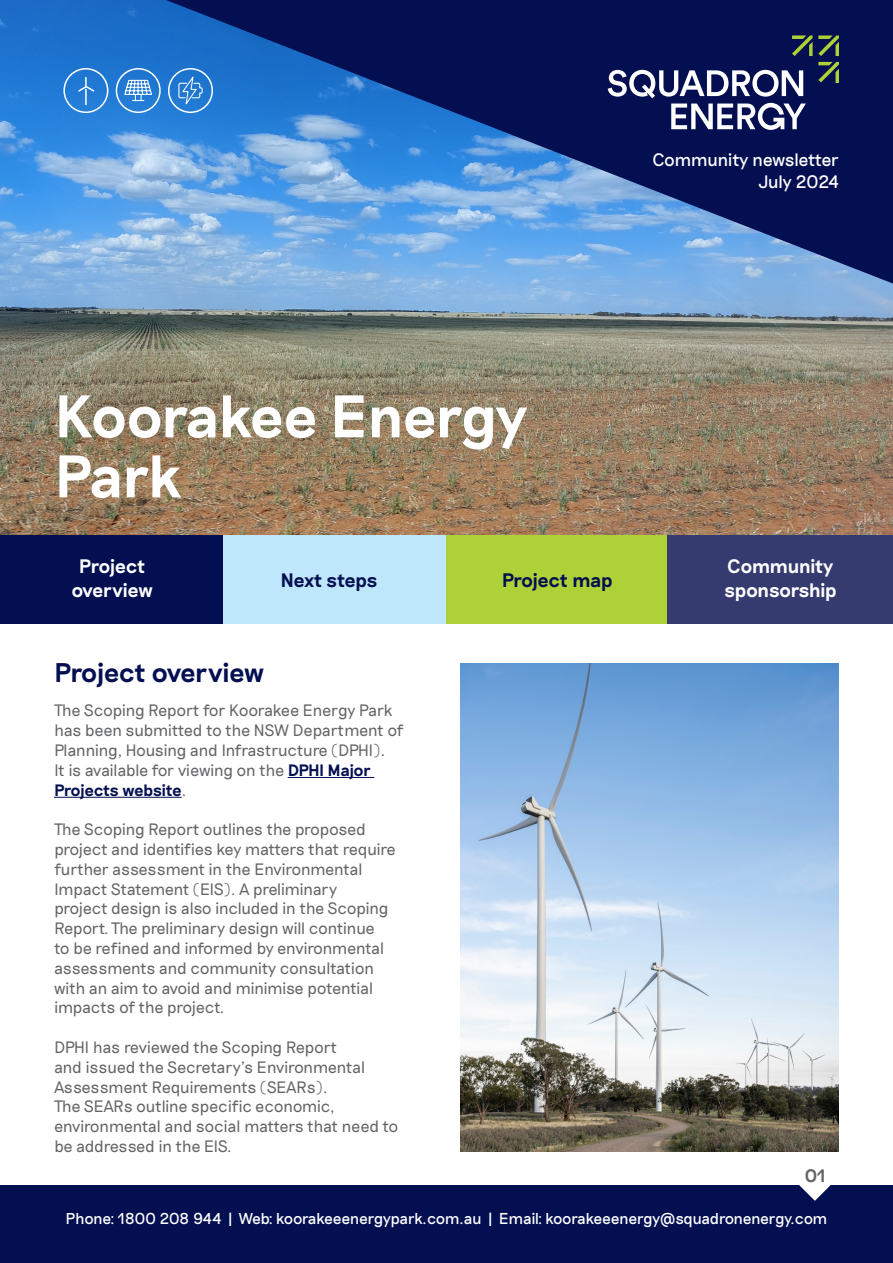
<style>
.page{position:relative;width:893px;height:1263px;background:#fff}
.page>*{position:absolute;margin:0;border:0;box-sizing:border-box;transform-origin:0 0}
.t1{font:600 60px/60px "Riposte";letter-spacing:-.045em;color:#fff}
.t2{font:600 27px "Riposte";letter-spacing:-.035em;color:#030f50}
.t3{font:600 19.5px/23.4px "Riposte";letter-spacing:-.045em;color:#fff;text-align:center}
.t4{font:600 19.5px "Riposte";letter-spacing:-.035em;color:#030f50}
.t5{font:18px/21.6px "Riposte";letter-spacing:-.04em;color:#fff;text-align:right}
.t6{font:600 18px "Riposte";color:#636466}
.t7{font:300 16.5px/19.8px "Riposte";letter-spacing:-.04em;color:#636466}
.t8{font:15.75px "Riposte";letter-spacing:-.04em;color:#fff}
.s1{font-weight:600;color:#030f50}
</style>
<div class="page">
<div style="left:0;top:1186px;width:893px;height:77px;background:#030f50"></div>
<svg style="left:785px;top:1185px;width:60px;height:16px"></svg>
<img style="left:0;top:0;width:893px;height:535px">
<svg style="left:166px;top:0;width:727px;height:284px"></svg>
<svg style="left:792px;top:35px;width:47px;height:21px"></svg>
<svg style="left:818px;top:62px;width:21px;height:21px"></svg>
<svg style="left:608px;top:70px;width:198px;height:60px"></svg>
<div style="left:0;top:535px;width:223px;height:88px;background:#030f50"></div>
<div style="left:223px;top:535px;width:224px;height:88px;background:#bee7fb"></div>
<div style="left:447px;top:535px;width:222px;height:88px;background:#add136"></div>
<div style="left:668px;top:535px;width:225px;height:88px;background:#353a6f"></div>
<hr style="left:288px;top:777px;width:86px;height:1px;background:#030f50">
<hr style="left:54px;top:797px;width:128px;height:1px;background:#030f50">
<div style="left:63px;top:68px;width:45px;height:45px;border:2px solid #fff;border-radius:50%"></div>
<svg style="left:76px;top:77px;width:20px;height:28px"></svg>
<div style="left:116px;top:68px;width:45px;height:45px;border:2px solid #fff;border-radius:50%"></div>
<div style="left:168px;top:68px;width:45px;height:45px;border:2px solid #fff;border-radius:50%"></div>
<svg style="left:124px;top:79px;width:29px;height:23px"></svg>
<svg style="left:178px;top:76px;width:25px;height:32px"></svg>
<img style="left:461px;top:663px;width:378px;height:489px">
<p class="t5" style="left:652px;top:150px;width:188px">Community newsletter<br>July 2024</p>
<h1 class="t1" style="left:54px;top:389px;width:475px">Koorakee Energy<br>Park</h1>
<p class="t3" style="left:71px;top:555px;width:83px">Project overview</p>
<p class="t4" style="left:281px;top:569px;width:99px">Next steps</p>
<p class="t4" style="left:502px;top:569px;width:113px">Project map</p>
<h2 class="t2" style="left:54px;top:657px;width:212px">Project overview</h2>
<p class="t7" style="left:54px;top:701px;width:351px">The Scoping Report for Koorakee Energy Park has been submitted to the NSW Department of Planning, Housing and Infrastructure (DPHI).<br>It is available for viewing on the <span class="s1">DPHI Major Projects website</span>.</p>
<p class="t7" style="left:54px;top:820px;width:343px">The Scoping Report outlines the proposed project and identifies key matters that require further assessment in the Environmental Impact Statement (EIS). A preliminary<br>project design is also included in the Scoping Report. The preliminary design will continue<br>to be refined and informed by environmental assessments and community consultation with an aim to avoid and minimise potential impacts of the project.</p>
<p class="t7" style="left:54px;top:1038px;width:346px">DPHI has reviewed the Scoping Report<br>and issued the Secretary’s Environmental Assessment Requirements (SEARs).<br>The SEARs outline specific economic, environmental and social matters that need to be addressed in the EIS.</p>
<p class="t3" style="left:724px;top:555px;width:114px;text-align:left">Community sponsorship</p>
<p class="t6" style="left:804px;top:1166px;width:23px">01</p>
<p class="t8" style="left:65px;top:1210px;width:764px">Phone: 1800 208 944 | Web: koorakeeenergypark.com.au | Email: koorakeeenergy@squadronenergy.com</p>
</div>
